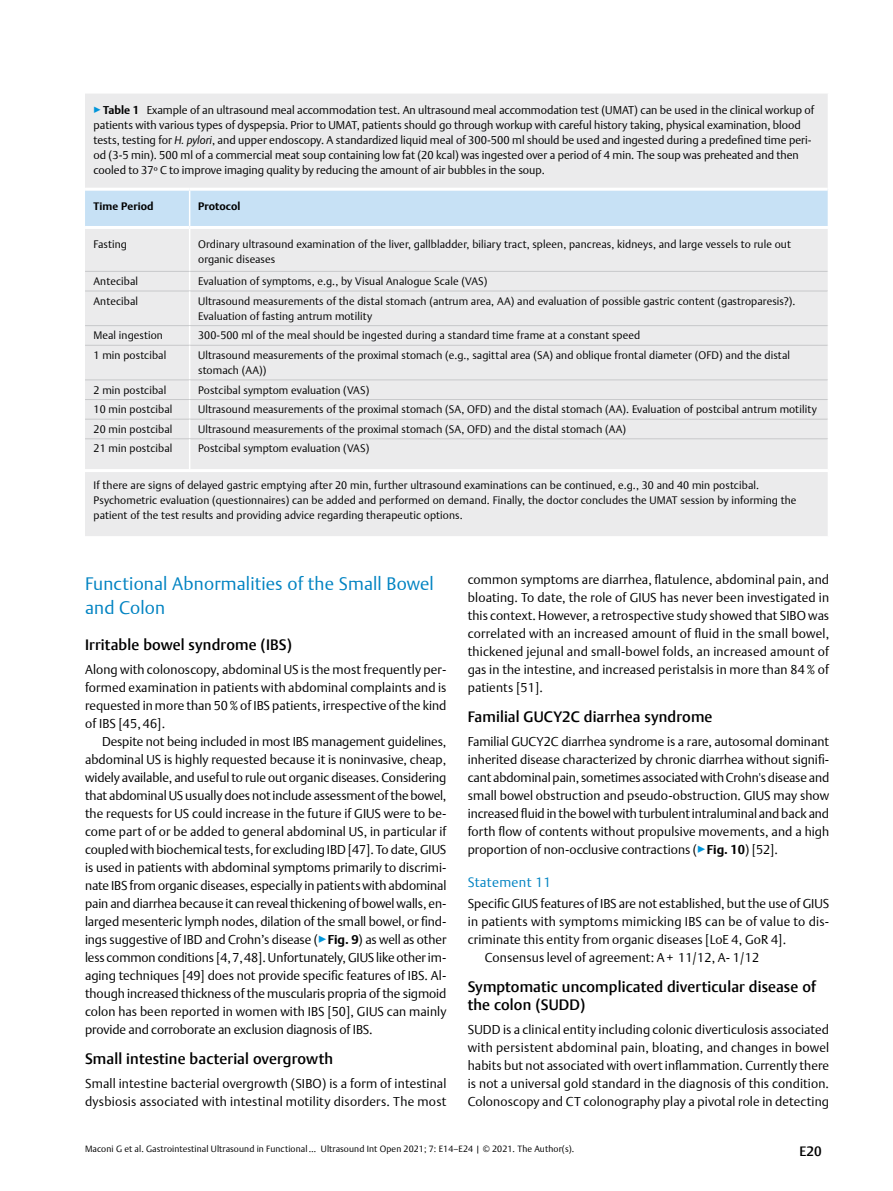
<style>
.page{position:relative;width:893px;height:1191px;background:#fff}
.page>*{position:absolute;margin:0;border:0;box-sizing:border-box;transform-origin:0 0}
.t1{font:300 18px/24px "Thieme Argo 2011";letter-spacing:.01em;color:#0083c2}
.t2{font:500 15px/18px "Thieme Argo 2011";letter-spacing:.01em;color:#000}
.t3{font:300 13.5px "Thieme Argo 2011";letter-spacing:.025em;color:#0083c2}
.t4{font:500 13.5px "Thieme Argo 2011";color:#000}
.t5{font:300 12.75px/18px "Thieme Argo 2011";letter-spacing:.01em;color:#000;text-align:justify}
.t6{font:300 11.25px/15px "Thieme Argo 2011";color:#000}
.t7{font:300 10.8px/15px "Thieme Argo 2011";letter-spacing:.01em;color:#000}
.t8{font:700 10.8px "Thieme Argo 2011";letter-spacing:.01em;color:#000}
.t9{font:300 9px "Thieme Argo 2011";letter-spacing:.01em;color:#000}
.s1{color:#0095da}
.s2{font-weight:700}
.s3{font-style:italic}
</style>
<div class="page">
<div style="left:85px;top:94px;width:743px;height:442px;background:#ebebec"></div>
<div style="left:85px;top:191px;width:743px;height:35px;background:#c7e1f5"></div>
<hr style="left:85px;top:188px;width:105px;height:3px;background:#fff">
<hr style="left:85px;top:226px;width:105px;height:3px;background:#fff">
<hr style="left:190px;top:188px;width:638px;height:3px;background:#fff">
<hr style="left:190px;top:226px;width:639px;height:3px;background:#fff">
<hr style="left:189px;top:191px;width:1px;height:35px;background:#fff">
<hr style="left:189px;top:229px;width:1px;height:42px;background:#fff">
<hr style="left:85px;top:271px;width:105px;height:1px;background:#c7c8ca">
<hr style="left:190px;top:271px;width:638px;height:1px;background:#c7c8ca">
<svg style="left:189px;top:272px;width:1px;height:19px"></svg>
<hr style="left:85px;top:291px;width:105px;height:1px;background:#c7c8ca">
<hr style="left:190px;top:291px;width:638px;height:1px;background:#c7c8ca">
<hr style="left:189px;top:291px;width:1px;height:34px;background:#fff">
<hr style="left:85px;top:325px;width:105px;height:1px;background:#c7c8ca">
<hr style="left:190px;top:325px;width:638px;height:1px;background:#c7c8ca">
<svg style="left:189px;top:326px;width:1px;height:19px"></svg>
<hr style="left:85px;top:345px;width:105px;height:1px;background:#c7c8ca">
<hr style="left:190px;top:345px;width:638px;height:1px;background:#c7c8ca">
<hr style="left:189px;top:346px;width:1px;height:33px;background:#fff">
<hr style="left:85px;top:379px;width:105px;height:1px;background:#c7c8ca">
<hr style="left:190px;top:379px;width:638px;height:1px;background:#c7c8ca">
<hr style="left:85px;top:399px;width:105px;height:1px;background:#c7c8ca">
<hr style="left:190px;top:399px;width:638px;height:1px;background:#c7c8ca">
<hr style="left:85px;top:419px;width:105px;height:1px;background:#c7c8ca">
<hr style="left:190px;top:419px;width:638px;height:1px;background:#c7c8ca">
<svg style="left:189px;top:380px;width:1px;height:58px"></svg>
<hr style="left:85px;top:438px;width:105px;height:1px;background:#c7c8ca">
<hr style="left:190px;top:438px;width:638px;height:1px;background:#c7c8ca">
<hr style="left:189px;top:439px;width:1px;height:30px;background:#fff">
<hr style="left:77px;top:469px;width:751px;height:3px;background:#fff">
<p class="t6" style="left:94px;top:103px;width:722px"><span class="s1">▶</span><span class="s2">Table 1</span> Example of an ultrasound meal accommodation test. An ultrasound meal accommodation test (UMAT) can be used in the clinical workup of patients with various types of dyspepsia. Prior to UMAT, patients should go through workup with careful history taking, physical examination, blood tests, testing for <span class="s3">H. pylori</span>, and upper endoscopy. A standardized liquid meal of 300-500 ml should be used and ingested during a predefined time peri&shy;od (3-5 min). 500 ml of a commercial meat soup containing low fat (20 kcal) was ingested over a period of 4 min. The soup was preheated and then cooled to 37º C to improve imaging quality by reducing the amount of air bubbles in the soup.</p>
<p class="t8" style="left:94px;top:199px;width:62px">Time Period</p>
<p class="t8" style="left:198px;top:199px;width:44px">Protocol</p>
<p class="t7" style="left:94px;top:236px;width:35px">Fasting</p>
<p class="t7" style="left:198px;top:236px;width:594px">Ordinary ultrasound examination of the liver, gallbladder, biliary tract, spleen, pancreas, kidneys, and large vessels to rule out organic diseases</p>
<p class="t7" style="left:94px;top:273px;width:46px">Antecibal</p>
<p class="t7" style="left:198px;top:273px;width:291px">Evaluation of symptoms, e.g., by Visual Analogue Scale (VAS)</p>
<p class="t7" style="left:94px;top:293px;width:46px">Antecibal</p>
<p class="t7" style="left:198px;top:293px;width:599px">Ultrasound measurements of the distal stomach (antrum area, AA) and evaluation of possible gastric content (gastroparesis?).<br>Evaluation of fasting antrum motility</p>
<p class="t7" style="left:94px;top:328px;width:71px">Meal ingestion</p>
<p class="t7" style="left:198px;top:328px;width:444px">300-500 ml of the meal should be ingested during a standard time frame at a constant speed</p>
<p class="t7" style="left:94px;top:347px;width:74px">1 min postcibal</p>
<p class="t7" style="left:198px;top:347px;width:593px">Ultrasound measurements of the proximal stomach (e.g., sagittal area (SA) and oblique frontal diameter (OFD) and the distal stomach (AA))</p>
<p class="t7" style="left:94px;top:382px;width:74px">2 min postcibal</p>
<p class="t7" style="left:198px;top:382px;width:173px">Postcibal symptom evaluation (VAS)</p>
<p class="t7" style="left:94px;top:401px;width:80px">10 min postcibal</p>
<p class="t7" style="left:198px;top:401px;width:620px">Ultrasound measurements of the proximal stomach (SA, OFD) and the distal stomach (AA). Evaluation of postcibal antrum motility</p>
<p class="t7" style="left:94px;top:421px;width:80px">20 min postcibal</p>
<p class="t7" style="left:198px;top:421px;width:430px">Ultrasound measurements of the proximal stomach (SA, OFD) and the distal stomach (AA)</p>
<p class="t7" style="left:94px;top:441px;width:80px">21 min postcibal</p>
<p class="t7" style="left:198px;top:441px;width:173px">Postcibal symptom evaluation (VAS)</p>
<p class="t7" style="left:94px;top:477px;width:704px">If there are signs of delayed gastric emptying after 20 min, further ultrasound examinations can be continued, e.g., 30 and 40 min postcibal.<br>Psychometric evaluation (questionnaires) can be added and performed on demand. Finally, the doctor concludes the UMAT session by informing the patient of the test results and providing advice regarding therapeutic options.</p>
<h1 class="t1" style="left:85px;top:571px;width:350px">Functional Abnormalities of the Small Bowel and Colon</h1>
<p class="t2" style="left:85px;top:635px;width:208px">Irritable bowel syndrome (IBS)</p>
<p class="t5" style="left:85px;top:660px;width:363px">Along with colonoscopy, abdominal US is the most frequently per&shy;formed examination in patients with abdominal complaints and is requested in more than 50% of IBS patients, irrespective of the kind of IBS [45, 46].</p>
<p class="t5" style="left:85px;top:732px;width:363px;text-indent:17px">Despite not being included in most IBS management guidelines, abdominal US is highly requested because it is noninvasive, cheap, widely available, and useful to rule out organic diseases. Considering that abdominal US usually does not include assessment of the bowel, the requests for US could increase in the future if GIUS were to be&shy;come part of or be added to general abdominal US, in particular if coupled with biochemical tests, for excluding IBD [47]. To date, GIUS is used in patients with abdominal symptoms primarily to discrimi&shy;nate IBS from organic diseases, especially in patients with abdominal pain and diarrhea because it can reveal thickening of bowel walls, en&shy;larged mesenteric lymph nodes, dilation of the small bowel, or find&shy;ings suggestive of IBD and Crohn’s disease (<span class="s1">▶</span><span class="s2">Fig. 9</span>) as well as other less common conditions [4,7,48]. Unfortunately, GIUS like other im&shy;aging techniques [49] does not provide specific features of IBS. Al&shy;though increased thickness of the muscularis propria of the sigmoid colon has been reported in women with IBS [50], GIUS can mainly provide and corroborate an exclusion diagnosis of IBS.</p>
<p class="t2" style="left:85px;top:1049px;width:250px">Small intestine bacterial overgrowth</p>
<p class="t5" style="left:85px;top:1074px;width:363px">Small intestine bacterial overgrowth (SIBO) is a form of intestinal dysbiosis associated with intestinal motility disorders. The most</p>
<p class="t5" style="left:468px;top:570px;width:363px">common symptoms are diarrhea, flatulence, abdominal pain, and bloating. To date, the role of GIUS has never been investigated in this context. However, a retrospective study showed that SIBO was correlated with an increased amount of fluid in the small bowel, thickened jejunal and small-bowel folds, an increased amount of gas in the intestine, and increased peristalsis in more than 84% of patients [51].</p>
<p class="t2" style="left:468px;top:707px;width:246px">Familial GUCY2C diarrhea syndrome</p>
<p class="t5" style="left:468px;top:732px;width:363px">Familial GUCY2C diarrhea syndrome is a rare, autosomal dominant inherited disease characterized by chronic diarrhea without signifi&shy;cant abdominal pain, sometimes associated with Crohn's disease and small bowel obstruction and pseudo-obstruction. GIUS may show increased fluid in the bowel with turbulent intraluminal and back and forth flow of contents without propulsive movements, and a high proportion of non-occlusive contractions (<span class="s1">▶</span><span class="s2">Fig. 10</span>) [52].</p>
<p class="t3" style="left:468px;top:873px;width:85px">Statement 11</p>
<p class="t5" style="left:468px;top:894px;width:363px">Specific GIUS features of IBS are not established, but the use of GIUS</p>
<p class="t5" style="left:468px;top:912px;width:363px">in patients with symptoms mimicking IBS can be of value to dis-</p>
<p class="t5" style="left:468px;top:930px;width:320px">criminate this entity from organic diseases [LoE 4, GoR 4].</p>
<p class="t5" style="left:485px;top:948px;width:276px">Consensus level of agreement: A+ 11/12, A- 1/12</p>
<p class="t2" style="left:468px;top:977px;width:350px">Symptomatic uncomplicated diverticular disease of the colon (SUDD)</p>
<p class="t5" style="left:468px;top:1020px;width:363px">SUDD is a clinical entity including colonic diverticulosis associated with persistent abdominal pain, bloating, and changes in bowel habits but not associated with overt inflammation. Currently there is not a universal gold standard in the diagnosis of this condition.<br>Colonoscopy and CT colonography play a pivotal role in detecting</p>
<p class="t9" style="left:85px;top:1143px;width:491px">Maconi G et al. Gastrointestinal Ultrasound in Functional … Ultrasound Int Open 2021; 7: E14–E24 | © 2021. The Author(s).</p>
<p class="t4" style="left:799px;top:1142px;width:24px">E20</p>
</div>
